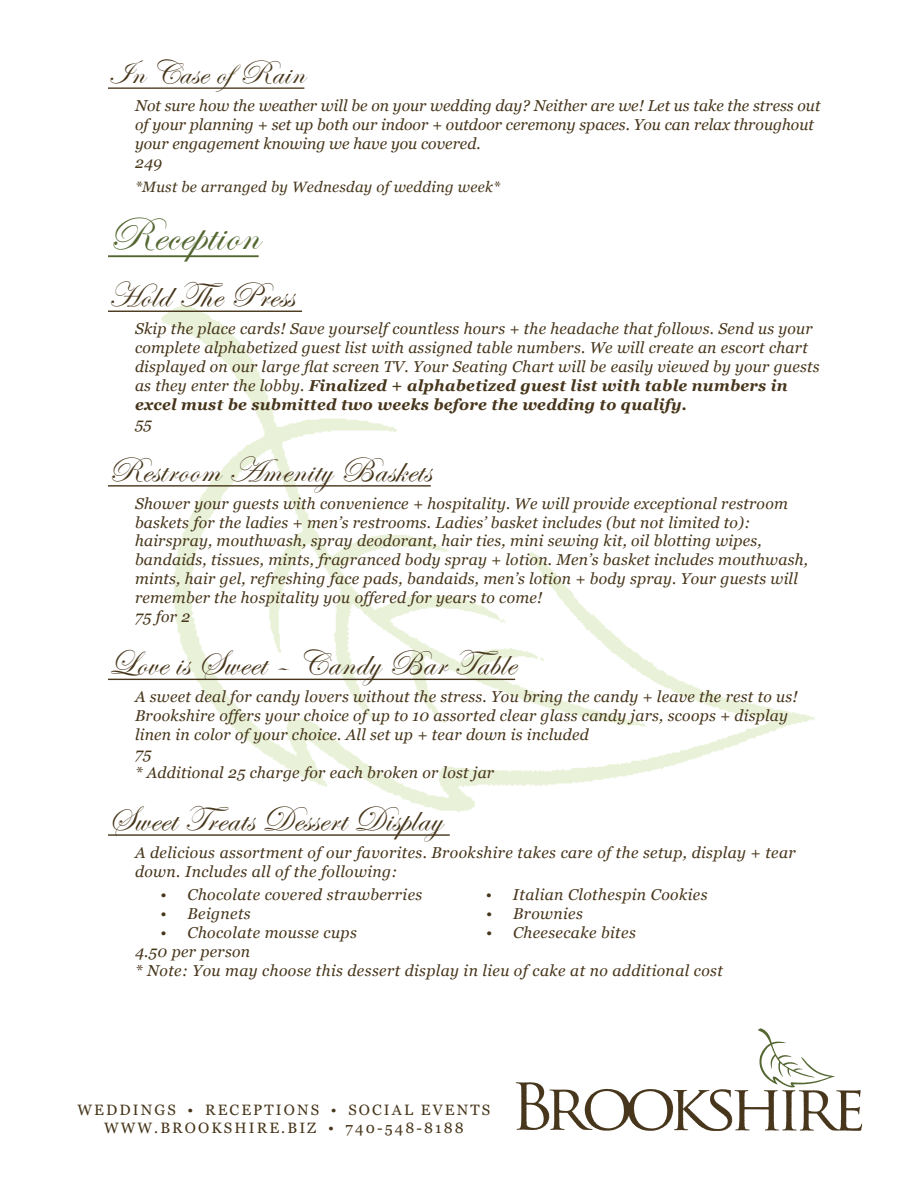
<style>
.page{position:relative;width:918px;height:1188px;background:#fff}
.page>*{position:absolute;margin:0;border:0;box-sizing:border-box;transform-origin:0 0}
.t1{font:48px "Edwardian Script ITC";letter-spacing:.025em;color:#546731}
.t2{font:36px "Edwardian Script ITC";letter-spacing:.025em;color:#47361b}
.t3{font:34.5px "Edwardian Script ITC";letter-spacing:.025em;color:#47361b}
.t4{font:italic 15.75px/18.9px "Georgia";letter-spacing:.015em;color:#47361b}
.t5{font:15px/18px "Georgia";letter-spacing:.14em;color:#47361b;text-align:center}
.t6{font:italic 15px "Georgia";letter-spacing:.015em;color:#47361b}
.s1{font-weight:700}
</style>
<div class="page">
<img style="left:111px;top:304px;width:704px;height:508px">
<img style="left:515px;top:1082px;width:348px;height:49px">
<img style="left:752px;top:1028px;width:86px;height:61px">
<hr style="left:108px;top:87px;width:196px;height:2px;background:#47361b">
<hr style="left:108px;top:255px;width:151px;height:2px;background:#546731">
<hr style="left:108px;top:311px;width:194px;height:1px;background:#47361b">
<hr style="left:108px;top:485px;width:323px;height:2px;background:#47361b">
<hr style="left:108px;top:679px;width:407px;height:1px;background:#47361b">
<hr style="left:108px;top:834px;width:342px;height:2px;background:#47361b">
<p class="t3" style="left:108px;top:54px;width:198px">In Case ofRain</p>
<p class="t4" style="left:135px;top:96px;width:687px">Not sure how the weather will be on your wedding day? Neither are we! Let us take the stress out of your planning + set up both our indoor + outdoor ceremony spaces. You can relax throughout your engagement knowing we have you covered.</p>
<p class="t4" style="left:135px;top:153px;width:29px">249</p>
<p class="t6" style="left:135px;top:177px;width:367px">*Must be arranged by Wednesday of wedding week*</p>
<p class="t1" style="left:108px;top:209px;width:152px">Reception</p>
<p class="t2" style="left:108px;top:276px;width:187px">Hold The Press</p>
<p class="t4" style="left:135px;top:319px;width:686px">Skip the place cards! Save yourself countless hours + the headache that follows. Send us your complete alphabetized guest list with assigned table numbers. We will create an escort chart displayed on our large flat screen TV. Your Seating Chart will be easily viewed by your guests as they enter the lobby. <span class="s1">Finalized + alphabetized guest list with table numbers in excel must be submitted two weeks before the wedding to qualify.</span></p>
<p class="t4" style="left:135px;top:414px;width:18px">55</p>
<p class="t2" style="left:108px;top:450px;width:324px">Restroom Amenity Baskets</p>
<p class="t4" style="left:135px;top:494px;width:675px">Shower your guests with convenience + hospitality. We will provide exceptional restroom baskets for the ladies + men’s restrooms. Ladies’ basket includes (but not limited to): hairspray, mouthwash, spray deodorant, hair ties, mini sewing kit, oil blotting wipes, bandaids, tissues, mints, fragranced body spray + lotion. Men’s basket includes mouthwash, mints, hair gel, refreshing face pads, bandaids, men’s lotion + body spray. Your guests will remember the hospitality you offered for years to come!</p>
<p class="t4" style="left:135px;top:607px;width:57px">75 for 2</p>
<p class="t2" style="left:108px;top:644px;width:409px">Love is Sweet – Candy Bar Table</p>
<p class="t4" style="left:135px;top:687px;width:664px">A sweet deal for candy lovers without the stress. You bring the candy + leave the rest to us!<br>Brookshire offers your choice of up to 10 assorted clear glass candy jars, scoops + display linen in color of your choice. All set up + tear down is included</p>
<p class="t4" style="left:135px;top:744px;width:18px">75</p>
<p class="t4" style="left:135px;top:763px;width:361px">* Additional 25 charge for each broken or lost jar</p>
<p class="t2" style="left:108px;top:799px;width:335px">Sweet Treats Dessert Display</p>
<p class="t4" style="left:135px;top:843px;width:662px">A delicious assortment of our favorites. Brookshire takes care of the setup, display + tear down. Includes all of the following:</p>
<p class="t4" style="left:160px;top:885px;width:263px">• Chocolate covered strawberries</p>
<p class="t4" style="left:486px;top:885px;width:223px">• Italian Clothespin Cookies</p>
<p class="t4" style="left:160px;top:904px;width:92px">• Beignets</p>
<p class="t4" style="left:486px;top:904px;width:98px">• Brownies</p>
<p class="t4" style="left:160px;top:923px;width:198px">• Chocolate mousse cups</p>
<p class="t4" style="left:486px;top:923px;width:151px">• Cheesecake bites</p>
<p class="t4" style="left:135px;top:942px;width:117px">4.50 per person</p>
<p class="t4" style="left:135px;top:961px;width:589px">* Note: You may choose this dessert display in lieu of cake at no additional cost</p>
<p class="t5" style="left:78px;top:1101px;width:414px">WEDDINGS • RECEPTIONS • SOCIAL EVENTS<br>WWW.BROOKSHIRE.BIZ • 740-548-8188</p>
</div>
